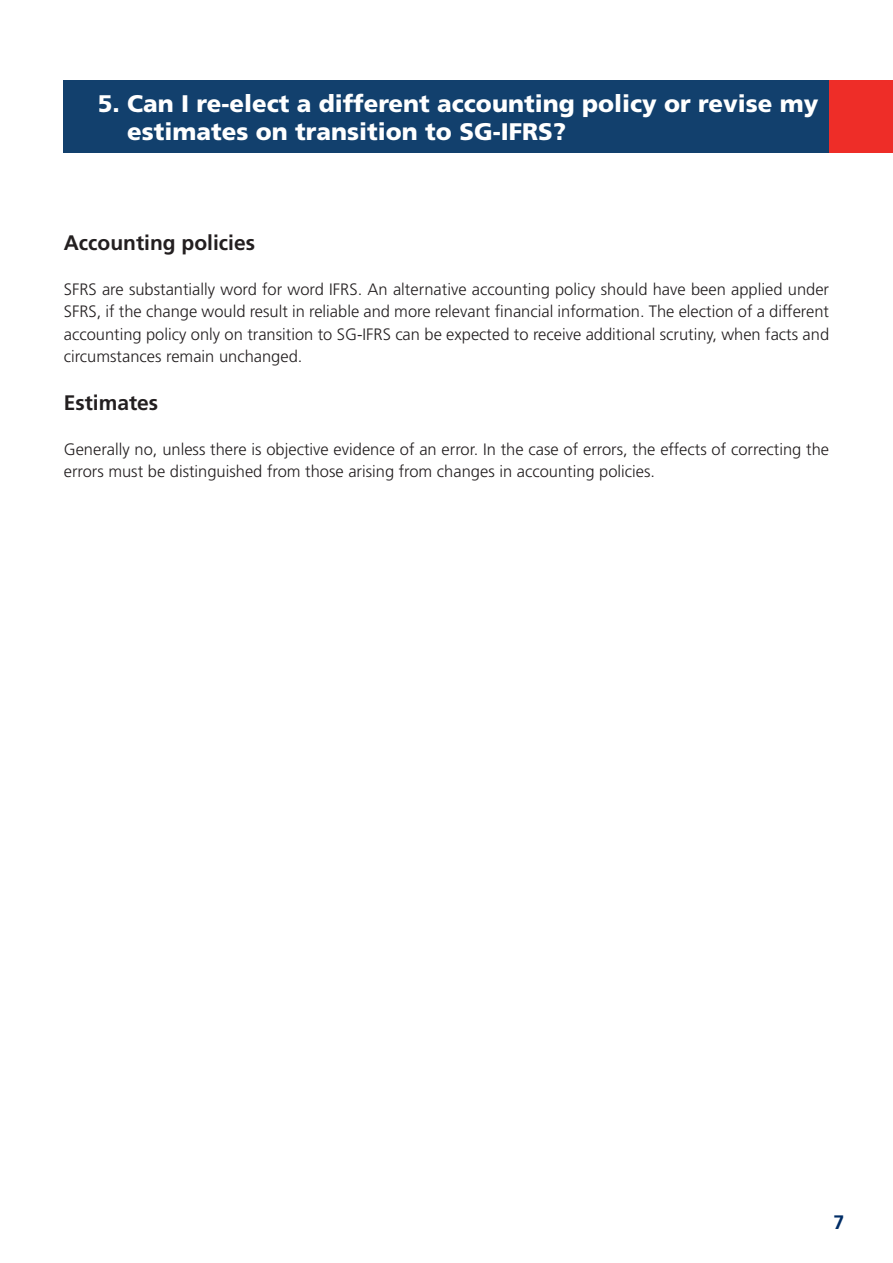
<style>
.page{position:relative;width:893px;height:1263px;background:#fff}
.page>*{position:absolute;margin:0;border:0;box-sizing:border-box;transform-origin:0 0}
.t1{font:900 24px/28.8px "Frutiger LT Std";color:#fff}
.t2{font:700 21px "Frutiger LT Std";color:#231f20}
.t3{font:700 19.5px "Frutiger LT Std";color:#002d66}
.t4{font:300 16.5px/22.5px "Frutiger LT Std";color:#231f20;text-align:justify}
</style>
<div class="page">
<div style="left:64px;top:81px;width:765px;height:72px;background:#12406d"></div>
<div style="left:829px;top:81px;width:64px;height:72px;background:#ee2d28"></div>
<h1 class="t1" style="left:127px;top:89px;width:693px;text-indent:-29px">5. Can I re-elect a different accounting policy or revise my estimates on transition to SG-IFRS?</h1>
<p class="t2" style="left:64px;top:230px;width:193px">Accounting policies</p>
<p class="t4" style="left:64px;top:278px;width:767px">SFRS are substantially word for word IFRS. An alternative accounting policy should have been applied under SFRS, if the change would result in reliable and more relevant financial information. The election of a different accounting policy only on transition to SG-IFRS can be expected to receive additional scrutiny, when facts and circumstances remain unchanged.</p>
<p class="t2" style="left:64px;top:390px;width:96px">Estimates</p>
<p class="t4" style="left:64px;top:438px;width:767px">Generally no, unless there is objective evidence of an error. In the case of errors, the effects of correcting the errors must be distinguished from those arising from changes in accounting policies.</p>
<p class="t3" style="left:833px;top:1210px;width:12px">7</p>
</div>
